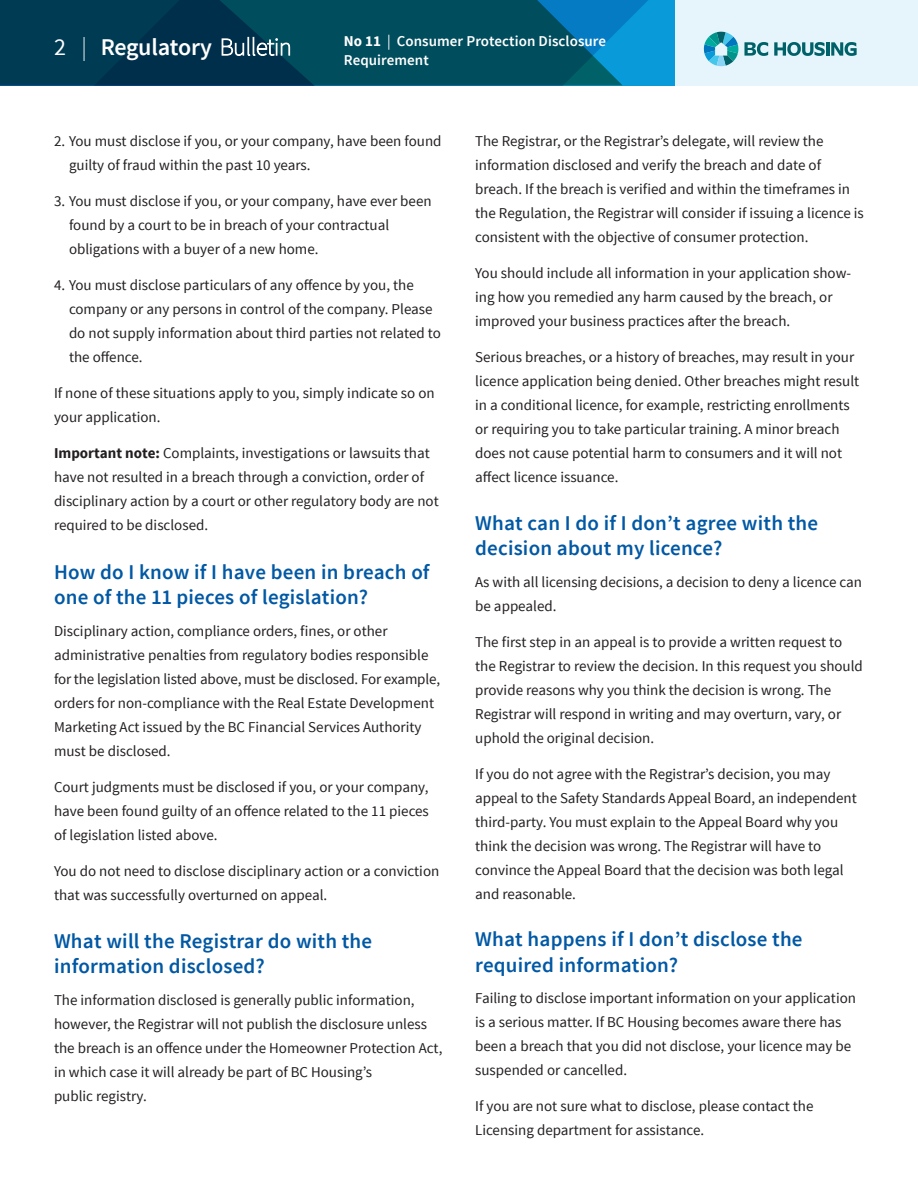
<style>
.page{position:relative;width:918px;height:1188px;background:#fff}
.page>*{position:absolute;margin:0;border:0;box-sizing:border-box;transform-origin:0 0}
.t1{font:600 24px "Source Sans Pro";letter-spacing:-.01em;color:#fff}
.New_H1{font:600 21px/25.5px "Source Sans Pro";letter-spacing:.01em;color:#0158a4}
.NEW_H2_body{font:15px/24px "Source Sans Pro";color:#231f20}
.t2{font:600 15px/18.9px "Source Sans Pro";letter-spacing:.005em;color:#fff}
.s1{font-weight:400}
.s2{font-weight:300}
.s3{font-weight:700}
</style>
<div class="page">
<div style="left:675px;top:0;width:243px;height:85px;background:#e5f5fb"></div>
<svg style="left:334px;top:0;width:341px;height:85px;background:#015f7e"></svg>
<svg style="left:703px;top:31px;width:154px;height:36px"></svg>
<svg style="left:0;top:0;width:334px;height:85px;background:#033c55"></svg>
<h1 class="t1" style="left:54px;top:32px;width:159px"><span class="s1">2</span> <span class="s2">|</span> Regulatory</h1>
<p class="t2" style="left:344px;top:32px;width:264px"><span class="s3">No 11</span> <span class="s1">|</span> Consumer Protection Disclosure<br>Requirement</p>
<p class="NEW_H2_body" style="left:69px;top:130px;width:374px;text-indent:-15px">2. You must disclose if you, or your company, have been found guilty of fraud within the past 10 years.</p>
<p class="NEW_H2_body" style="left:69px;top:190px;width:364px;text-indent:-15px">3. You must disclose if you, or your company, have ever been found by a court to be in breach of your contractual obligations with a buyer of a new home.</p>
<p class="NEW_H2_body" style="left:69px;top:274px;width:374px;text-indent:-15px">4. You must disclose particulars of any offence by you, the company or any persons in control of the company. Please do not supply information about third parties not related to the offence.</p>
<p class="NEW_H2_body" style="left:54px;top:382px;width:382px">If none of these situations apply to you, simply indicate so on your application.</p>
<p class="NEW_H2_body" style="left:54px;top:442px;width:386px"><span class="s3">Important note:</span> Complaints, investigations or lawsuits that have not resulted in a breach through a conviction, order of disciplinary action by a court or other regulatory body are not required to be disclosed.</p>
<p class="New_H1" style="left:54px;top:559px;width:377px">How do I know if I have been in breach of one of the 11 pieces of legislation?</p>
<p class="NEW_H2_body" style="left:54px;top:619px;width:388px">Disciplinary action, compliance orders, fines, or other administrative penalties from regulatory bodies responsible for the legislation listed above, must be disclosed. For example, orders for non-compliance with the Real Estate Development Marketing Act issued by the BC Financial Services Authority must be disclosed.</p>
<p class="NEW_H2_body" style="left:54px;top:775px;width:376px;text-align:justify">Court judgments must be disclosed if you, or your company, have been found guilty of an offence related to the 11 pieces of legislation listed above.</p>
<p class="NEW_H2_body" style="left:54px;top:859px;width:387px">You do not need to disclose disciplinary action or a conviction that was successfully overturned on appeal.</p>
<p class="New_H1" style="left:54px;top:929px;width:320px">What will the Registrar do with the information disclosed?</p>
<p class="NEW_H2_body" style="left:54px;top:988px;width:390px">The information disclosed is generally public information, however, the Registrar will not publish the disclosure unless the breach is an offence under the Homeowner Protection Act, in which case it will already be part of BC Housing’s<br>public registry.</p>
<p class="NEW_H2_body" style="left:475px;top:130px;width:390px">The Registrar, or the Registrar’s delegate, will review the information disclosed and verify the breach and date of breach. If the breach is verified and within the timeframes in the Regulation, the Registrar will consider if issuing a licence is consistent with the objective of consumer protection.</p>
<p class="NEW_H2_body" style="left:475px;top:262px;width:377px">You should include all information in your application show&shy;ing how you remedied any harm caused by the breach, or improved your business practices after the breach.</p>
<p class="NEW_H2_body" style="left:475px;top:346px;width:386px">Serious breaches, or a history of breaches, may result in your licence application being denied. Other breaches might result in a conditional licence, for example, restricting enrollments or requiring you to take particular training. A minor breach does not cause potential harm to consumers and it will not affect licence issuance.</p>
<p class="New_H1" style="left:475px;top:511px;width:344px">What can I do if I don’t agree with the decision about my licence?</p>
<p class="NEW_H2_body" style="left:475px;top:570px;width:388px">As with all licensing decisions, a decision to deny a licence can be appealed.</p>
<p class="NEW_H2_body" style="left:475px;top:630px;width:389px">The first step in an appeal is to provide a written request to the Registrar to review the decision. In this request you should provide reasons why you think the decision is wrong. The Registrar will respond in writing and may overturn, vary, or uphold the original decision.</p>
<p class="NEW_H2_body" style="left:475px;top:762px;width:383px">If you do not agree with the Registrar’s decision, you may appeal to the Safety Standards Appeal Board, an independent third-party. You must explain to the Appeal Board why you think the decision was wrong. The Registrar will have to convince the Appeal Board that the decision was both legal and reasonable.</p>
<p class="New_H1" style="left:475px;top:927px;width:329px">What happens if I don’t disclose the required information?</p>
<p class="NEW_H2_body" style="left:475px;top:987px;width:382px">Failing to disclose important information on your application is a serious matter. If BC Housing becomes aware there has been a breach that you did not disclose, your licence may be suspended or cancelled.</p>
<p class="NEW_H2_body" style="left:475px;top:1095px;width:340px">If you are not sure what to disclose, please contact the<br>Licensing department for assistance.</p>
</div>
